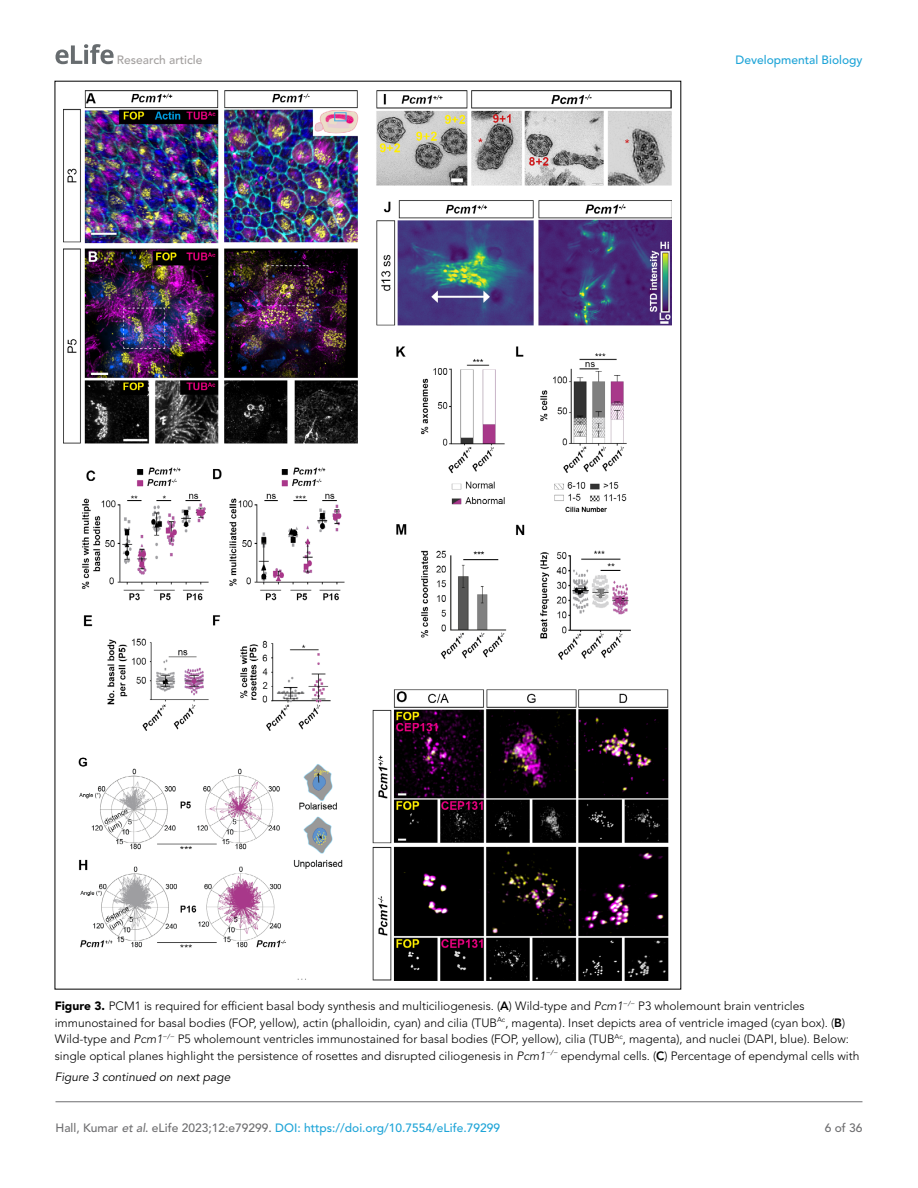
<style>
.page{position:relative;width:918px;height:1188px;background:#fff}
.page>*{position:absolute;margin:0;border:0;box-sizing:border-box;transform-origin:0 0}
.t1{font:300 12px/16.5px "Avenir LT Std";color:#000}
.t2{font:500 12px "Avenir LT Std";color:#1ea4d7}
.t3{font:italic 12px "Avenir LT Std";color:#000}
.t4{font:500 12px "Avenir LT Std";color:#a3a09f}
.t5{font:500 12px "Avenir LT Std";color:#6e6e70}
.s1{font-weight:900}
.s2{font-weight:800}
.s3{font-style:italic}
.s4{color:#6e6e70}
.s5{font-style:italic;color:#6e6e70}
</style>
<div class="page">
<svg style="left:56px;top:44px;width:58px;height:20px"></svg>
<hr style="left:56px;top:1101px;width:806px;height:1px;background:#6e6e70">
<img style="left:64px;top:90px;width:608px;height:890px">
<p class="t4" style="left:117px;top:53px;width:87px">Research article</p>
<p class="t2" style="left:736px;top:53px;width:128px">Developmental Biology</p>
<p class="t1" style="left:55px;top:998px;width:806px"><span class="s1">Figure 3.</span> PCM1 is required for efficient basal body synthesis and multiciliogenesis. (<span class="s2">A</span>) Wild-type and <span class="s3">Pcm1</span><sup>−/−</sup> P3 wholemount brain ventricles immunostained for basal bodies (FOP, yellow), actin (phalloidin, cyan) and cilia (TUB<sup>Ac</sup>, magenta). Inset depicts area of ventricle imaged (cyan box). (<span class="s2">B</span>)<br>Wild-type and <span class="s3">Pcm1</span><sup>−/−</sup> P5 wholemount ventricles immunostained for basal bodies (FOP, yellow), cilia (TUB<sup>Ac</sup>, magenta), and nuclei (DAPI, blue). Below: single optical planes highlight the persistence of rosettes and disrupted ciliogenesis in <span class="s3">Pcm1</span><sup>−/−</sup> ependymal cells. (<span class="s2">C</span>) Percentage of ependymal cells with</p>
<p class="t3" style="left:55px;top:1070px;width:177px">Figure 3 continued on next page</p>
<p class="t2" style="left:56px;top:1121px;width:446px"><span class="s4">Hall, Kumar</span> <span class="s5">et al</span><span class="s4">. eLife 2023;12:e79299.</span> DOI: https://doi.org/10.7554/eLife.79299</p>
<p class="t5" style="left:825px;top:1121px;width:39px">6 of 36</p>
</div>
